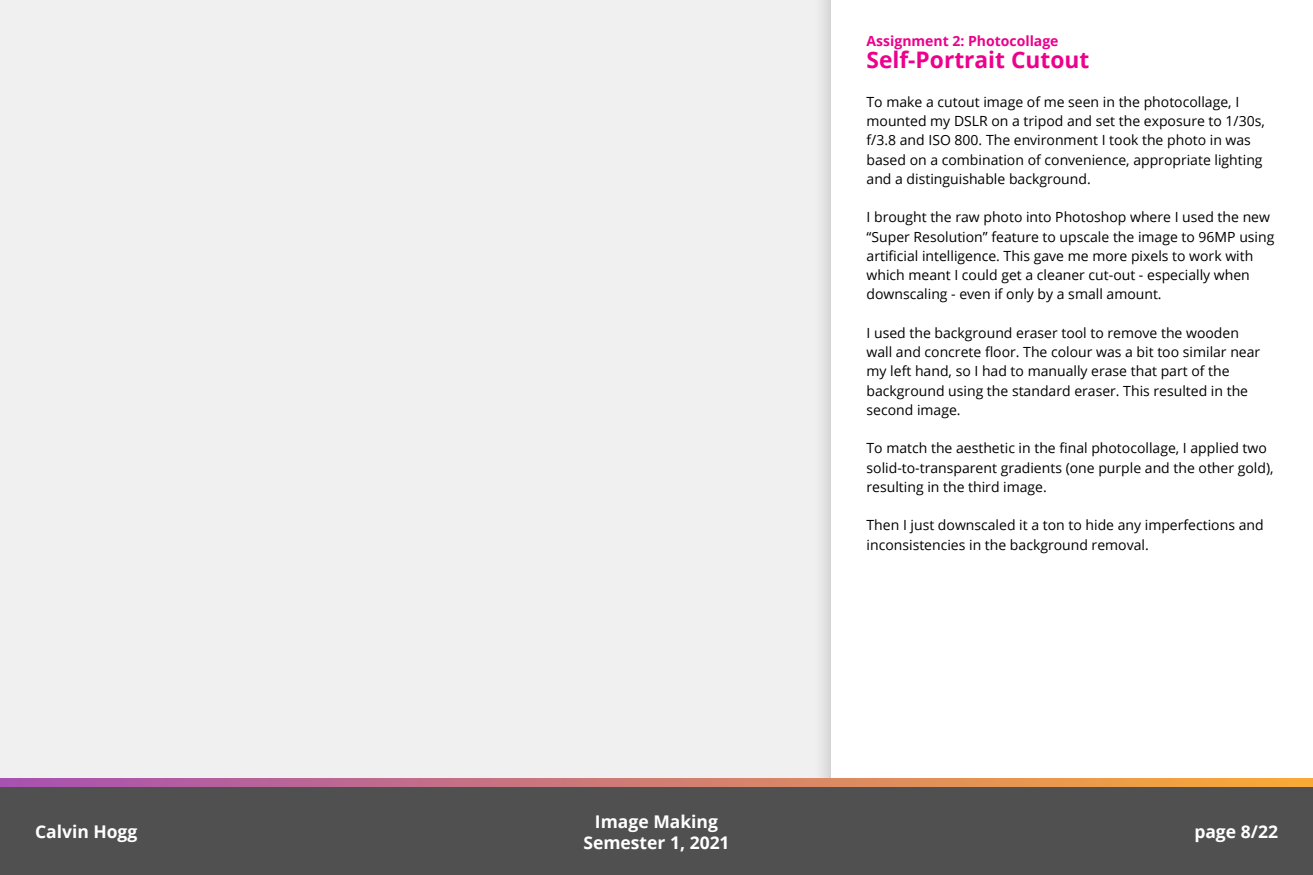
<style>
.page{position:relative;width:1313px;height:875px;background:#fff}
.page>*{position:absolute;margin:0;border:0;box-sizing:border-box;transform-origin:0 0}
.t1{font:700 22.75px "Open Sans";color:#ec008c}
.t2{font:700 17.5px/21px "Open Sans";color:#fff;text-align:center}
.Custom_style{font:14px/19.2px "Open Sans";color:#000}
.t3{font:700 14px "Open Sans";color:#ec008c}
</style>
<div class="page">
<div style="left:0;top:0;width:812px;height:779px;background:#f0f0f0"></div>
<div style="left:812px;top:0;width:500px;height:875px;background:#e5e5e5"></div>
<div style="left:831px;top:0;width:481px;height:875px;background:#fff"></div>
<svg style="left:0;top:779px;width:1312px;height:9px;background:#c1786f"></svg>
<div style="left:0;top:788px;width:1312px;height:87px;background:#505050"></div>
<p class="t3" style="left:866px;top:31px;width:193px">Assignment 2: Photocollage</p>
<p class="t1" style="left:866px;top:44px;width:224px">Self-Portrait Cutout</p>
<p class="Custom_style" style="left:866px;top:92px;width:400px">To make a cutout image of me seen in the photocollage, I mounted my DSLR on a tripod and set the exposure to 1/30s, f/3.8 and ISO 800. The environment I took the photo in was based on a combination of convenience, appropriate lighting and a distinguishable background.</p>
<p class="Custom_style" style="left:866px;top:207px;width:409px">I brought the raw photo into Photoshop where I used the new “Super Resolution” feature to upscale the image to 96MP using artificial intelligence. This gave me more pixels to work with which meant I could get a cleaner cut-out - especially when downscaling - even if only by a small amount.</p>
<p class="Custom_style" style="left:866px;top:323px;width:395px">I used the background eraser tool to remove the wooden wall and concrete floor. The colour was a bit too similar near my left hand, so I had to manually erase that part of the background using the standard eraser. This resulted in the second image.</p>
<p class="Custom_style" style="left:866px;top:438px;width:408px">To match the aesthetic in the final photocollage, I applied two solid-to-transparent gradients (one purple and the other gold), resulting in the third image.</p>
<p class="Custom_style" style="left:866px;top:515px;width:398px">Then I just downscaled it a ton to hide any imperfections and inconsistencies in the background removal.</p>
<p class="t2" style="left:583px;top:810px;width:148px">Image Making<br>Semester 1, 2021</p>
<p class="t2" style="left:35px;top:820px;width:104px">Calvin Hogg</p>
<p class="t2" style="left:1194px;top:821px;width:85px">page 8/22</p>
</div>
